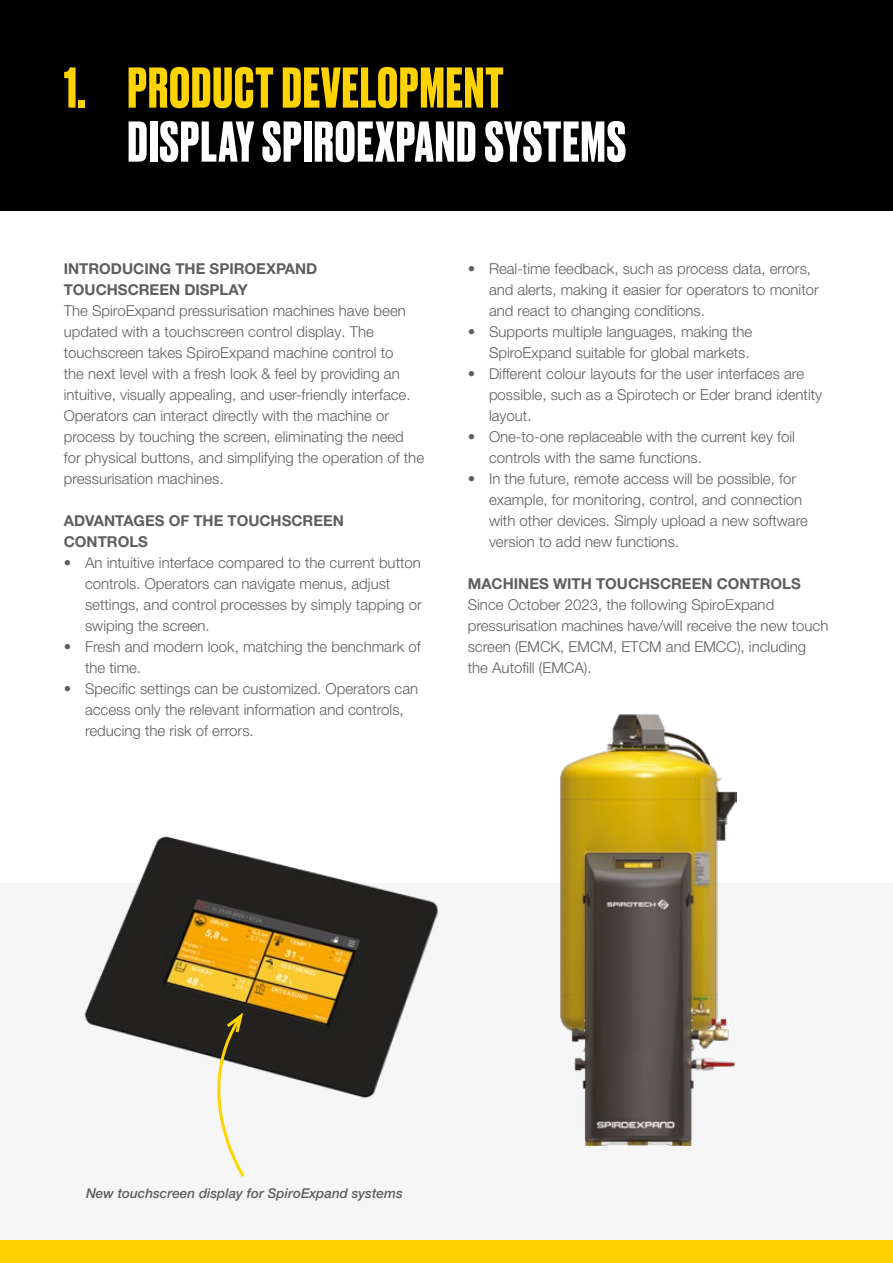
<style>
.page{position:relative;width:893px;height:1263px;background:#fff}
.page>*{position:absolute;margin:0;border:0;box-sizing:border-box;transform-origin:0 0}
.t1{font:700 54px "Druk";letter-spacing:.025em;color:#fff}
.t2{font:700 54px "Druk";letter-spacing:.025em;color:#ffd300}
.t3{font:300 15px/21px "Helvetica Neue LT Pro";color:#5e5e5d}
.t4{font:700 15px/21px "Helvetica Neue LT Pro";color:#5e5e5d}
.t5{font:italic 500 13.5px "Helvetica Neue LT Pro";color:#5e5e5d}
</style>
<div class="page">
<div style="left:0;top:1240px;width:893px;height:23px;background:#ffd300"></div>
<div style="left:0;top:883px;width:893px;height:356px;background:#f6f6f6"></div>
<div style="left:0;top:0;width:893px;height:211px;background:#000"></div>
<img style="left:84px;top:836px;width:355px;height:263px">
<img style="left:561px;top:715px;width:175px;height:430px">
<svg style="left:190px;top:1009px;width:56px;height:168px"></svg>
<h1 class="t2" style="left:64px;top:51px;width:441px">1. PRODUCT DEVELOPMENT</h1>
<h1 class="t1" style="left:128px;top:105px;width:500px">DISPLAY SPIROEXPAND SYSTEMS</h1>
<p class="t4" style="left:64px;top:258px;width:255px">INTRODUCING THE SPIROEXPAND<br>TOUCHSCREEN DISPLAY</p>
<p class="t3" style="left:64px;top:300px;width:362px">The SpiroExpand pressurisation machines have been updated with a touchscreen control display. The touchscreen takes SpiroExpand machine control to<br>the next level with a fresh look &amp; feel by providing an intuitive, visually appealing, and user-friendly interface.<br>Operators can interact directly with the machine or process by touching the screen, eliminating the need for physical buttons, and simplifying the operation of the pressurisation machines.</p>
<p class="t4" style="left:64px;top:510px;width:282px">ADVANTAGES OF THE TOUCHSCREEN<br>CONTROLS</p>
<p class="t3" style="left:85px;top:552px;width:338px;text-indent:-21px">• An intuitive interface compared to the current button controls. Operators can navigate menus, adjust settings, and control processes by simply tapping or swiping the screen.</p>
<p class="t3" style="left:85px;top:636px;width:337px;text-indent:-21px">• Fresh and modern look, matching the benchmark of the time.</p>
<p class="t3" style="left:85px;top:678px;width:335px;text-indent:-21px">• Specific settings can be customized. Operators can access only the relevant information and controls, reducing the risk of errors.</p>
<p class="t3" style="left:489px;top:258px;width:331px;text-indent:-21px">• Real-time feedback, such as process data, errors, and alerts, making it easier for operators to monitor and react to changing conditions.</p>
<p class="t3" style="left:468px;top:321px;width:286px;text-align:right">• Supports multiple languages, making the<br>SpiroExpand suitable for global markets.</p>
<p class="t3" style="left:489px;top:363px;width:335px;text-indent:-21px">• Different colour layouts for the user interfaces are possible, such as a Spirotech or Eder brand identity layout.</p>
<p class="t3" style="left:489px;top:426px;width:307px;text-indent:-21px">• One-to-one replaceable with the current key foil controls with the same functions.</p>
<p class="t3" style="left:489px;top:468px;width:320px;text-indent:-21px">• In the future, remote access will be possible, for example, for monitoring, control, and connection with other devices. Simply upload a new software version to add new functions.</p>
<p class="t4" style="left:468px;top:573px;width:335px">MACHINES WITH TOUCHSCREEN CONTROLS</p>
<p class="t3" style="left:468px;top:594px;width:362px">Since October 2023, the following SpiroExpand pressurisation machines have/will receive the new touch screen (EMCK, EMCM, ETCM and EMCC), including the Autofill (EMCA).</p>
<p class="t5" style="left:86px;top:1185px;width:318px">New touchscreen display for SpiroExpand systems</p>
</div>
